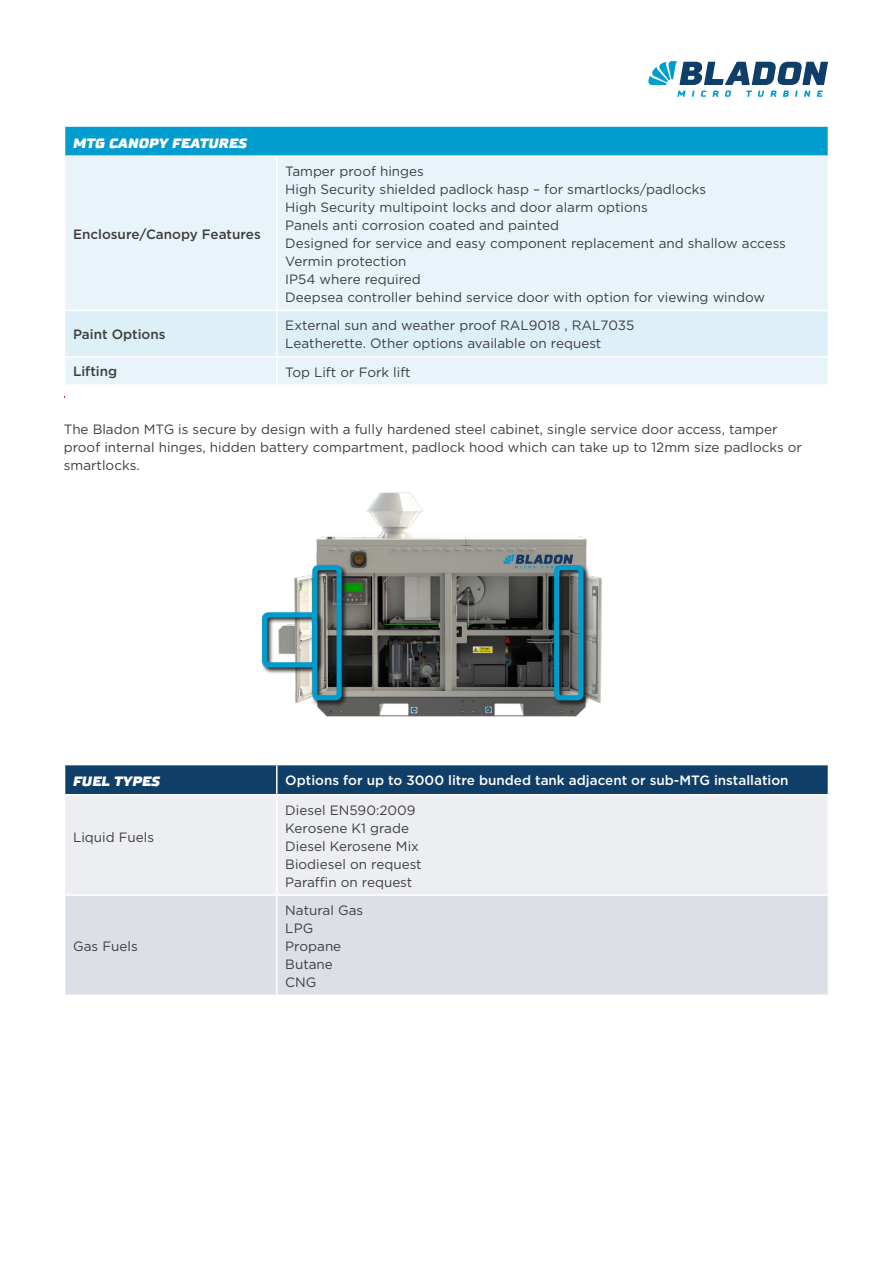
<style>
.page{position:relative;width:893px;height:1263px;background:#fff}
.page>*{position:absolute;margin:0;border:0;box-sizing:border-box;transform-origin:0 0}
.Table_text{font:13.5px/18px "Gotham";color:#3e3e3f}
.Table_text-2{font:500 13.5px "Gotham";color:#fff}
.Table_text-3{font:500 13.5px "Gotham";color:#3e3e3f}
.Table_heading{font:italic 900 13.5px "TT Russo Sans";color:#fff}
</style>
<div class="page">
<svg style="left:648px;top:61px;width:180px;height:24px"></svg>
<svg style="left:677px;top:91px;width:8px;height:6px"></svg>
<svg style="left:712px;top:91px;width:7px;height:6px"></svg>
<svg style="left:725px;top:91px;width:6px;height:6px"></svg>
<svg style="left:746px;top:91px;width:6px;height:6px"></svg>
<svg style="left:758px;top:91px;width:6px;height:6px"></svg>
<svg style="left:770px;top:91px;width:7px;height:6px"></svg>
<svg style="left:783px;top:91px;width:6px;height:6px"></svg>
<svg style="left:804px;top:91px;width:6px;height:6px"></svg>
<svg style="left:817px;top:91px;width:6px;height:6px"></svg>
<svg style="left:701px;top:91px;width:5px;height:6px"></svg>
<svg style="left:795px;top:91px;width:3px;height:6px"></svg>
<svg style="left:692px;top:91px;width:2px;height:6px"></svg>
<div style="left:65px;top:126px;width:763px;height:30px;background:#009dce"></div>
<div style="left:65px;top:157px;width:763px;height:153px;background:#e8f4fa"></div>
<hr style="left:276px;top:157px;width:2px;height:153px;background:#fff">
<svg style="left:65px;top:311px;width:763px;height:73px;background:#e1f1f8"></svg>
<hr style="left:64px;top:125px;width:213px;height:2px;background:#fff">
<hr style="left:277px;top:125px;width:552px;height:2px;background:#fff">
<hr style="left:64px;top:155px;width:213px;height:2px;background:#fff">
<hr style="left:277px;top:155px;width:552px;height:2px;background:#fff">
<hr style="left:64px;top:356px;width:213px;height:1px;background:#fff">
<hr style="left:277px;top:356px;width:552px;height:1px;background:#fff">
<div style="left:65px;top:795px;width:763px;height:99px;background:#eceef2"></div>
<div style="left:65px;top:896px;width:763px;height:98px;background:#dddfe7"></div>
<hr style="left:276px;top:795px;width:2px;height:99px;background:#fff">
<hr style="left:276px;top:896px;width:2px;height:98px;background:#fff">
<div style="left:64px;top:765px;width:765px;height:29px;background:#0f3e68"></div>
<img style="left:294px;top:492px;width:308px;height:225px">
<svg style="left:262px;top:611px;width:49px;height:63px"></svg>
<div style="left:262px;top:612px;width:55px;height:55px;border:5px solid #009dce;border-radius:4px"></div>
<svg style="left:311px;top:564px;width:37px;height:143px;background:#5f5f59"></svg>
<div style="left:312px;top:565px;width:30px;height:135px;border:5px solid #009dce;border-radius:4px"></div>
<svg style="left:553px;top:564px;width:37px;height:143px;background:#545655"></svg>
<div style="left:554px;top:565px;width:29px;height:135px;border:5px solid #009dce;border-radius:4px"></div>
<p class="Table_heading" style="left:73px;top:134px;width:175px">MTG CANOPY FEATURES</p>
<p class="Table_text-3" style="left:73px;top:225px;width:189px">Enclosure/Canopy Features</p>
<p class="Table_text" style="left:285px;top:162px;width:140px">Tamper proof hinges</p>
<p class="Table_text" style="left:285px;top:180px;width:422px">High Security shielded padlock hasp – for smartlocks/padlocks</p>
<p class="Table_text" style="left:285px;top:198px;width:364px">High Security multipoint locks and door alarm options</p>
<p class="Table_text" style="left:285px;top:216px;width:275px">Panels anti corrosion coated and painted</p>
<p class="Table_text" style="left:285px;top:234px;width:502px">Designed for service and easy component replacement and shallow access</p>
<p class="Table_text" style="left:285px;top:252px;width:123px">Vermin protection</p>
<p class="Table_text" style="left:285px;top:270px;width:137px">IP54 where required</p>
<p class="Table_text" style="left:285px;top:288px;width:481px">Deepsea controller behind service door with option for viewing window</p>
<p class="Table_text-3" style="left:73px;top:325px;width:94px">Paint Options</p>
<p class="Table_text" style="left:285px;top:316px;width:351px">External sun and weather proof RAL9018 , RAL7035<br>Leatherette. Other options available on request</p>
<p class="Table_text-3" style="left:73px;top:363px;width:46px">Lifting</p>
<p class="Table_text" style="left:285px;top:362px;width:127px">Top Lift or Fork lift</p>
<p class="Table_text" style="left:64px;top:420px;width:740px">The Bladon MTG is secure by design with a fully hardened steel cabinet, single service door access, tamper proof internal hinges, hidden battery compartment, padlock hood which can take up to 12mm size padlocks or smartlocks.</p>
<p class="Table_heading" style="left:73px;top:773px;width:89px">FUEL TYPES</p>
<p class="Table_text-2" style="left:285px;top:771px;width:505px">Options for up to 3000 litre bunded tank adjacent or sub-MTG installation</p>
<p class="Table_text" style="left:73px;top:827px;width:83px">Liquid Fuels</p>
<p class="Table_text" style="left:73px;top:937px;width:66px">Gas Fuels</p>
<p class="Table_text" style="left:285px;top:800px;width:132px">Diesel EN590:2009</p>
<p class="Table_text" style="left:285px;top:818px;width:125px">Kerosene K1 grade</p>
<p class="Table_text" style="left:285px;top:836px;width:135px">Diesel Kerosene Mix</p>
<p class="Table_text" style="left:285px;top:854px;width:138px">Biodiesel on request</p>
<p class="Table_text" style="left:285px;top:872px;width:129px">Paraffin on request</p>
<p class="Table_text" style="left:285px;top:901px;width:79px">Natural Gas</p>
<p class="Table_text" style="left:285px;top:919px;width:29px">LPG</p>
<p class="Table_text" style="left:285px;top:937px;width:57px">Propane</p>
<p class="Table_text" style="left:285px;top:955px;width:49px">Butane</p>
<p class="Table_text" style="left:285px;top:973px;width:33px">CNG</p>
</div>
